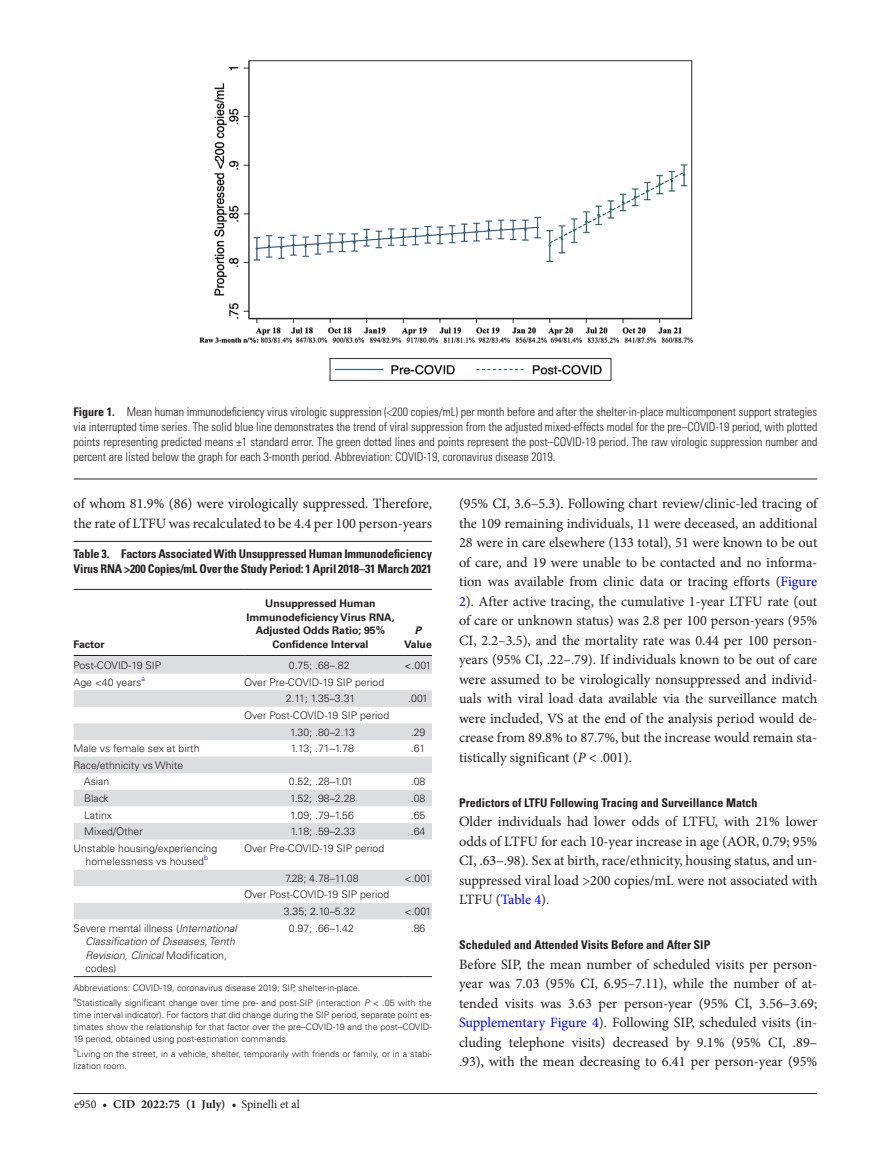
<style>
.page{position:relative;width:891px;height:1174px;background:#fff}
.page>*{position:absolute;margin:0;border:0;box-sizing:border-box;transform-origin:0 0}
.Text{font:14.25px/19.5px "Minion Pro";color:#231f20;text-align:justify}
.TableBody{font:300 condensed 12px/15px "Univers LT Std";color:#231f20;text-align:justify}
.TableBody-2{font:700 condensed 12px/15px "Univers LT Std";letter-spacing:-.01em;color:#231f20}
.HeadB{font:700 condensed 12px "Univers LT Std";color:#231f20}
.t1{font:700 12px "Minion Pro";color:#231f20}
.TableBody-3{font:300 10.5px/16.6px "Univers LT Std";color:#231f20}
.TableBody-4{font:italic 300 10.5px/13.5px "Univers LT Std";color:#231f20}
.TableBody-5{font:700 10.5px/13.5px "Univers LT Std";color:#231f20;text-align:center}
.TableBody-6{font:300 9px/12px "Univers LT Std";color:#231f20}
.TableBody-7{font:300 6.9px "Univers LT Std";color:#00f}
.s1{font-weight:700}
.s2{color:#00f}
.s3{font-style:italic}
.s4{font-style:normal}
.s5{font-weight:400}
</style>
<div class="page">
<hr style="left:74px;top:1093px;width:743px;height:1px;background:#231f20">
<img style="left:199px;top:60px;width:494px;height:322px">
<hr style="left:74px;top:479px;width:743px;height:1px;background:#231f20">
<hr style="left:74px;top:541px;width:358px;height:1px;background:#231f20">
<svg style="left:74px;top:656px;width:358px;height:263px"></svg>
<hr style="left:74px;top:589px;width:170px;height:1px;background:#231f20">
<hr style="left:74px;top:655px;width:170px;height:1px;background:#231f20">
<hr style="left:244px;top:589px;width:160px;height:1px;background:#231f20">
<hr style="left:244px;top:655px;width:160px;height:1px;background:#231f20">
<svg style="left:404px;top:589px;width:28px;height:1px"></svg>
<svg style="left:404px;top:655px;width:28px;height:1px"></svg>
<hr style="left:74px;top:976px;width:170px;height:1px;background:#231f20">
<hr style="left:244px;top:976px;width:160px;height:1px;background:#231f20">
<svg style="left:404px;top:976px;width:28px;height:1px"></svg>
<p class="TableBody" style="left:74px;top:404px;width:745px"><span class="s1">Figure 1.</span> Mean human immunodeficiency virus virologic suppression (&lt;200 copies/mL) per month before and after the shelter-in-place multicomponent support strategies via interrupted time series. The solid blue line demonstrates the trend of viral suppression from the adjusted mixed-effects model for the pre–COVID-19 period, with plotted points representing predicted means ±1 standard error. The green dotted lines and points represent the post–COVID-19 period. The raw virologic suppression number and percent are listed below the graph for each 3-month period. Abbreviation: COVID-19, coronavirus disease 2019.</p>
<p class="Text" style="left:74px;top:494px;width:360px">of whom 81.9% (86) were virologically suppressed. Therefore, the rate of LTFU was recalculated to be 4.4 per 100 person-years</p>
<p class="Text" style="left:459px;top:494px;width:360px">(95% CI, 3.6–5.3). Following chart review/clinic-led tracing of the 109 remaining individuals, 11 were deceased, an additional 28 were in care elsewhere (133 total), 51 were known to be out of care, and 19 were unable to be contacted and no informa&shy;tion was available from clinic data or tracing efforts (<span class="s2">Figure 2</span>). After active tracing, the cumulative 1-year LTFU rate (out of care or unknown status) was 2.8 per 100 person-years (95% CI, 2.2–3.5), and the mortality rate was 0.44 per 100 person&shy;years (95% CI, .22–.79). If individuals known to be out of care were assumed to be virologically nonsuppressed and individ&shy;uals with viral load data available via the surveillance match were included, VS at the end of the analysis period would de&shy;crease from 89.8% to 87.7%, but the increase would remain sta&shy;tistically significant (<span class="s3">P</span> &lt; .001).</p>
<p class="HeadB" style="left:459px;top:795px;width:300px">Predictors of LTFU Following Tracing and Surveillance Match</p>
<p class="Text" style="left:459px;top:812px;width:360px">Older individuals had lower odds of LTFU, with 21% lower odds of LTFU for each 10-year increase in age (AOR, 0.79; 95% CI, .63–.98). Sex at birth, race/ethnicity, housing status, and un&shy;suppressed viral load &gt;200 copies/mL were not associated with LTFU (<span class="s2">Table 4</span>).</p>
<p class="HeadB" style="left:459px;top:938px;width:253px">Scheduled and Attended Visits Before and After SIP</p>
<p class="Text" style="left:459px;top:955px;width:360px">Before SIP, the mean number of scheduled visits per person&shy;year was 7.03 (95% CI, 6.95–7.11), while the number of at&shy;tended visits was 3.63 per person-year (95% CI, 3.56–3.69; <span class="s2">Supplementary Figure 4</span>). Following SIP, scheduled visits (in&shy;cluding telephone visits) decreased by 9.1% (95% CI, .89– .93), with the mean decreasing to 6.41 per person-year (95%</p>
<p class="TableBody-2" style="left:74px;top:546px;width:360px">Table 3. Factors Associated With Unsuppressed Human Immunodeficiency<br>Virus RNA &gt;200 Copies/mL Over the Study Period: 1 April 2018–31 March 2021</p>
<p class="TableBody-5" style="left:246px;top:597px;width:150px">Unsuppressed Human<br>Immunodeficiency Virus RNA,<br>Adjusted Odds Ratio; 95%<br>Confidence Interval</p>
<p class="TableBody-5" style="left:404px;top:624px;width:29px"><span class="s3">P<br></span>Value</p>
<p class="TableBody-5" style="left:74px;top:638px;width:32px">Factor</p>
<p class="TableBody-3" style="left:74px;top:657px;width:89px">Post-COVID-19 SIP</p>
<p class="TableBody-3" style="left:289px;top:657px;width:62px">0.75; .68–.82</p>
<p class="TableBody-3" style="left:405px;top:657px;width:28px">&lt;.001</p>
<p class="TableBody-3" style="left:74px;top:674px;width:69px">Age &lt;40 years</p>
<p class="TableBody-7" style="left:141px;top:674px;width:5px">a</p>
<p class="TableBody-3" style="left:286px;top:674px;width:100px;text-indent:-41px">Over Pre-COVID-19 SIP period<br>2.11; 1.35–3.31</p>
<p class="TableBody-3" style="left:408px;top:690px;width:21px">.001</p>
<p class="TableBody-3" style="left:290px;top:707px;width:100px;text-indent:-46px">Over Post-COVID-19 SIP period<br>1.30; .80–2.13</p>
<p class="TableBody-3" style="left:411px;top:723px;width:16px">.29</p>
<p class="TableBody-3" style="left:74px;top:740px;width:127px">Male vs female sex at birth</p>
<p class="TableBody-3" style="left:291px;top:740px;width:65px">1.13; .71–1.78</p>
<p class="TableBody-3" style="left:411px;top:740px;width:16px">.61</p>
<p class="TableBody-3" style="left:84px;top:757px;width:101px;text-indent:-10px">Race/ethnicity vs White<br>Asian</p>
<p class="TableBody-3" style="left:289px;top:773px;width:66px">0.52; .28–1.01</p>
<p class="TableBody-3" style="left:411px;top:773px;width:16px">.08</p>
<p class="TableBody-3" style="left:84px;top:790px;width:26px">Black</p>
<p class="TableBody-3" style="left:290px;top:790px;width:67px">1.52; .98–2.28</p>
<p class="TableBody-3" style="left:411px;top:790px;width:16px">.08</p>
<p class="TableBody-3" style="left:84px;top:806px;width:30px">Latinx</p>
<p class="TableBody-3" style="left:290px;top:806px;width:65px">1.09; .79–1.56</p>
<p class="TableBody-3" style="left:411px;top:806px;width:16px">.65</p>
<p class="TableBody-3" style="left:84px;top:823px;width:60px">Mixed/Other</p>
<p class="TableBody-3" style="left:291px;top:823px;width:66px">1.18; .59–2.33</p>
<p class="TableBody-3" style="left:411px;top:823px;width:16px">.64</p>
<p class="TableBody-3" style="left:74px;top:841px;width:145px;line-height:13.5px;text-align:center">Unstable housing/experiencing homelessness vs housed</p>
<p class="TableBody-3" style="left:244px;top:840px;width:142px">Over Pre-COVID-19 SIP period</p>
<p class="TableBody-3" style="left:285px;top:870px;width:75px">7.28; 4.78–11.08</p>
<p class="TableBody-3" style="left:405px;top:870px;width:28px">&lt;.001</p>
<p class="TableBody-3" style="left:244px;top:886px;width:146px;text-align:center">Over Post-COVID-19 SIP period<br>3.35; 2.10–5.32</p>
<p class="TableBody-7" style="left:204px;top:854px;width:5px">b</p>
<p class="TableBody-3" style="left:405px;top:903px;width:28px">&lt;.001</p>
<p class="TableBody-4" style="left:86px;top:921px;width:153px;text-indent:-12px"><span class="s4">Severe mental illness (</span>International<br>Classification of Diseases, Tenth<br>Revision, Clinical <span class="s4">Modification, codes)</span></p>
<p class="TableBody-3" style="left:289px;top:920px;width:67px">0.97; .66–1.42</p>
<p class="TableBody-3" style="left:411px;top:920px;width:16px">.86</p>
<p class="TableBody-6" style="left:74px;top:980px;width:360px;line-height:15px">Abbreviations: COVID-19, coronavirus disease 2019; SIP, shelter-in-place.<br><sup>a</sup>Statistically significant change over time pre- and post-SIP (interaction <span class="s3">P</span> &lt; .05 with the</p>
<p class="TableBody-6" style="left:74px;top:1008px;width:360px;text-align:justify">time interval indicator). For factors that did change during the SIP period, separate point es&shy;timates show the relationship for that factor over the pre–COVID-19 and the post–COVID-19 period, obtained using post-estimation commands.</p>
<p class="TableBody-6" style="left:74px;top:1047px;width:360px"><sup>b</sup>Living on the street, in a vehicle, shelter, temporarily with friends or family, or in a stabi&shy;lization room.</p>
<p class="t1" style="left:74px;top:1096px;width:227px"><span class="s5">e950</span> • CID 2022:75 (1 July) • <span class="s5">Spinelli et al</span></p>
</div>
